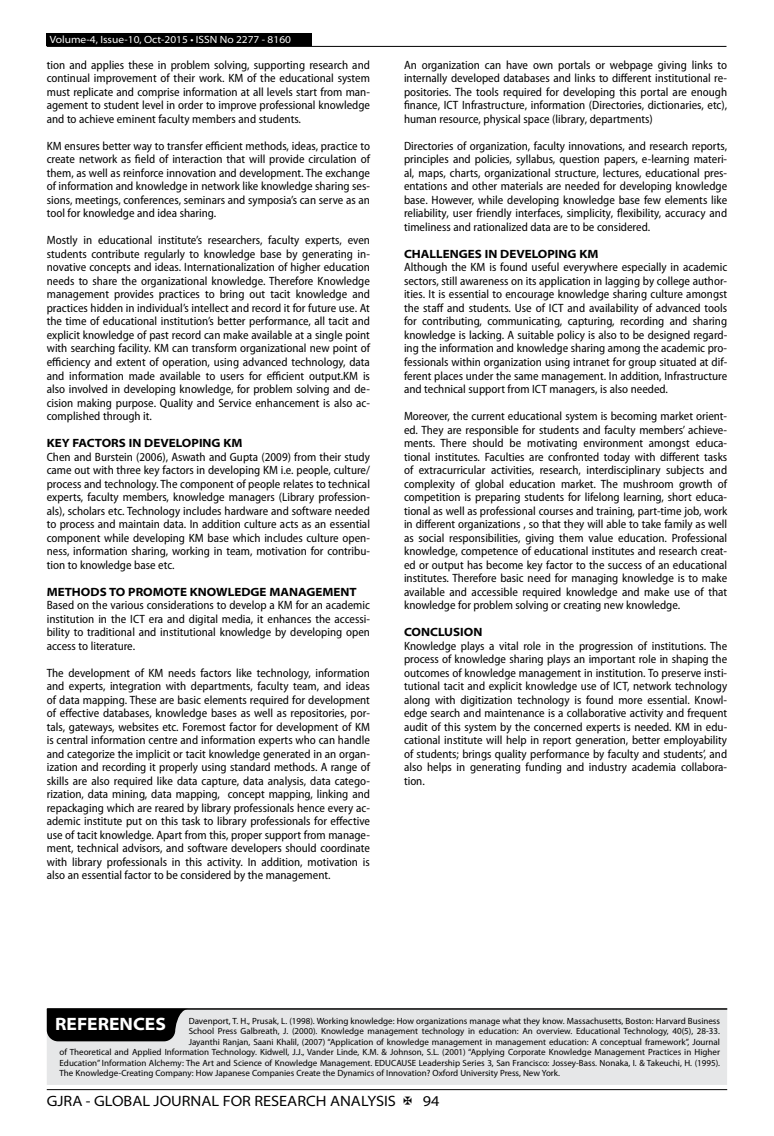
<style>
.page{position:relative;width:774px;height:1136px;background:#fff}
.page>*{position:absolute;margin:0;border:0;box-sizing:border-box;transform-origin:0 0}
.t1{font:700 semi-expanded 18px "Myriad Pro";color:#fff}
.t2{font:semi-expanded 15px "Myriad Pro";color:#000}
.t3{font:semi-condensed 12px/13.5px "Myriad Pro";color:#000;text-align:justify}
.t4{font:700 semi-expanded 12px "Myriad Pro";color:#000}
.t5{font:semi-expanded 10.5px "Myriad Pro";color:#fff}
.t6{font:9px "Myriad Pro";color:#000}
</style>
<div class="page">
<hr style="left:47px;top:1089px;width:680px;height:1px;background:#000">
<div style="left:47px;top:33px;width:265px;height:13px;background:#000"></div>
<hr style="left:47px;top:46px;width:679px;height:1px;background:#000">
<div style="left:47px;top:1008px;width:680px;height:76px;background:#e6e7e8"></div>
<hr style="left:48px;top:1008px;width:679px;height:1px;background:#000">
<svg style="left:47px;top:1008px;width:142px;height:33px;background:#151515"></svg>
<p class="t5" style="left:50px;top:34px;width:243px">Volume-4, Issue-10, Oct-2015 • ISSN No 2277 - 8160</p>
<p class="t3" style="left:47px;top:58px;width:325px">tion and applies these in problem solving, supporting research and continual improvement of their work. KM of the educational system must replicate and comprise information at all levels start from man&shy;agement to student level in order to improve professional knowledge and to achieve eminent faculty members and students.</p>
<p class="t3" style="left:47px;top:139px;width:325px">KM ensures better way to transfer efficient methods, ideas, practice to create network as field of interaction that will provide circulation of them, as well as reinforce innovation and development. The exchange of information and knowledge in network like knowledge sharing ses&shy;sions, meetings, conferences, seminars and symposia’s can serve as an tool for knowledge and idea sharing.</p>
<p class="t3" style="left:47px;top:234px;width:325px">Mostly in educational institute’s researchers, faculty experts, even students contribute regularly to knowledge base by generating in&shy;novative concepts and ideas. Internationalization of higher education needs to share the organizational knowledge. Therefore Knowledge management provides practices to bring out tacit knowledge and practices hidden in individual’s intellect and record it for future use. At the time of educational institution’s better performance, all tacit and explicit knowledge of past record can make available at a single point with searching facility. KM can transform organizational new point of efficiency and extent of operation, using advanced technology, data and information made available to users for efficient output.KM is also involved in developing knowledge, for problem solving and de&shy;cision making purpose. Quality and Service enhancement is also ac&shy;complished through it.</p>
<p class="t4" style="left:47px;top:436px;width:197px">KEY FACTORS IN DEVELOPING KM</p>
<p class="t3" style="left:47px;top:450px;width:325px">Chen and Burstein (2006), Aswath and Gupta (2009) from their study came out with three key factors in developing KM i.e. people, culture/ process and technology. The component of people relates to technical experts, faculty members, knowledge managers (Library profession&shy;als), scholars etc. Technology includes hardware and software needed to process and maintain data. In addition culture acts as an essential component while developing KM base which includes culture open&shy;ness, information sharing, working in team, motivation for contribu&shy;tion to knowledge base etc.</p>
<p class="t4" style="left:47px;top:584px;width:311px">METHODS TO PROMOTE KNOWLEDGE MANAGEMENT</p>
<p class="t3" style="left:47px;top:598px;width:325px">Based on the various considerations to develop a KM for an academic institution in the ICT era and digital media, it enhances the accessi&shy;bility to traditional and institutional knowledge by developing open access to literature.</p>
<p class="t3" style="left:47px;top:666px;width:325px">The development of KM needs factors like technology, information and experts, integration with departments, faculty team, and ideas of data mapping. These are basic elements required for development of effective databases, knowledge bases as well as repositories, por&shy;tals, gateways, websites etc. Foremost factor for development of KM is central information centre and information experts who can handle and categorize the implicit or tacit knowledge generated in an organ&shy;ization and recording it properly using standard methods. A range of skills are also required like data capture, data analysis, data catego&shy;rization, data mining, data mapping, concept mapping, linking and repackaging which are reared by library professionals hence every ac&shy;ademic institute put on this task to library professionals for effective use of tacit knowledge. Apart from this, proper support from manage&shy;ment, technical advisors, and software developers should coordinate with library professionals in this activity. In addition, motivation is also an essential factor to be considered by the management.</p>
<p class="t3" style="left:404px;top:58px;width:325px">An organization can have own portals or webpage giving links to internally developed databases and links to different institutional re&shy;positories. The tools required for developing this portal are enough finance, ICT Infrastructure, information (Directories, dictionaries, etc), human resource, physical space (library, departments)</p>
<p class="t3" style="left:404px;top:139px;width:325px">Directories of organization, faculty innovations, and research reports, principles and policies, syllabus, question papers, e-learning materi&shy;al, maps, charts, organizational structure, lectures, educational pres&shy;entations and other materials are needed for developing knowledge base. However, while developing knowledge base few elements like reliability, user friendly interfaces, simplicity, flexibility, accuracy and timeliness and rationalized data are to be considered.</p>
<p class="t4" style="left:404px;top:247px;width:196px">CHALLENGES IN DEVELOPING KM</p>
<p class="t3" style="left:404px;top:261px;width:325px">Although the KM is found useful everywhere especially in academic sectors, still awareness on its application in lagging by college author&shy;ities. It is essential to encourage knowledge sharing culture amongst the staff and students. Use of ICT and availability of advanced tools for contributing, communicating, capturing, recording and sharing knowledge is lacking. A suitable policy is also to be designed regard&shy;ing the information and knowledge sharing among the academic pro&shy;fessionals within organization using intranet for group situated at dif&shy;ferent places under the same management. In addition, Infrastructure and technical support from ICT managers, is also needed.</p>
<p class="t3" style="left:404px;top:409px;width:325px">Moreover, the current educational system is becoming market orient&shy;ed. They are responsible for students and faculty members’ achieve&shy;ments. There should be motivating environment amongst educa&shy;tional institutes. Faculties are confronted today with different tasks of extracurricular activities, research, interdisciplinary subjects and complexity of global education market. The mushroom growth of competition is preparing students for lifelong learning, short educa&shy;tional as well as professional courses and training, part-time job, work in different organizations , so that they will able to take family as well as social responsibilities, giving them value education. Professional knowledge, competence of educational institutes and research creat&shy;ed or output has become key factor to the success of an educational institutes. Therefore basic need for managing knowledge is to make available and accessible required knowledge and make use of that knowledge for problem solving or creating new knowledge.</p>
<p class="t4" style="left:404px;top:625px;width:80px">CONCLUSION</p>
<p class="t3" style="left:404px;top:639px;width:325px">Knowledge plays a vital role in the progression of institutions. The process of knowledge sharing plays an important role in shaping the outcomes of knowledge management in institution. To preserve insti&shy;tutional tacit and explicit knowledge use of ICT, network technology along with digitization technology is found more essential. Knowl&shy;edge search and maintenance is a collaborative activity and frequent audit of this system by the concerned experts is needed. KM in edu&shy;cational institute will help in report generation, better employability of students; brings quality performance by faculty and students’, and also helps in generating funding and industry academia collabora&shy;tion.</p>
<h1 class="t1" style="left:55px;top:1013px;width:112px">REFERENCES</h1>
<p class="t6" style="left:189px;top:1015px;width:533px">Davenport, T. H., Prusak, L. (1998). Working knowledge: How organizations manage what they know. Massachusetts, Boston: Harvard Business</p>
<p class="t6" style="left:189px;top:1026px;width:533px">School Press Galbreath, J. (2000). Knowledge management technology in education: An overview. Educational Technology, 40(5), 28-33.</p>
<p class="t6" style="left:189px;top:1036px;width:533px">Jayanthi Ranjan, Saani Khalil, (2007) “Application of knowledge management in management education: A conceptual framework”, Journal</p>
<p class="t6" style="left:60px;top:1047px;width:662px">of Theoretical and Applied Information Technology. Kidwell, J.J., Vander Linde, K.M. &amp; Johnson, S.L. (2001) “Applying Corporate Knowledge Management Practices in Higher</p>
<p class="t6" style="left:60px;top:1057px;width:662px">Education” Information Alchemy: The Art and Science of Knowledge Management. EDUCAUSE Leadership Series 3, San Francisco: Jossey-Bass. Nonaka, I. &amp; Takeuchi, H. (1995).</p>
<p class="t6" style="left:60px;top:1068px;width:502px">The Knowledge-Creating Company: How Japanese Companies Create the Dynamics of Innovation? Oxford University Press, New York.</p>
<p class="t2" style="left:47px;top:1092px;width:351px">GJRA - GLOBAL JOURNAL FOR RESEARCH ANALYSIS</p>
<p class="t2" style="left:423px;top:1092px;width:18px">94</p>
</div>
